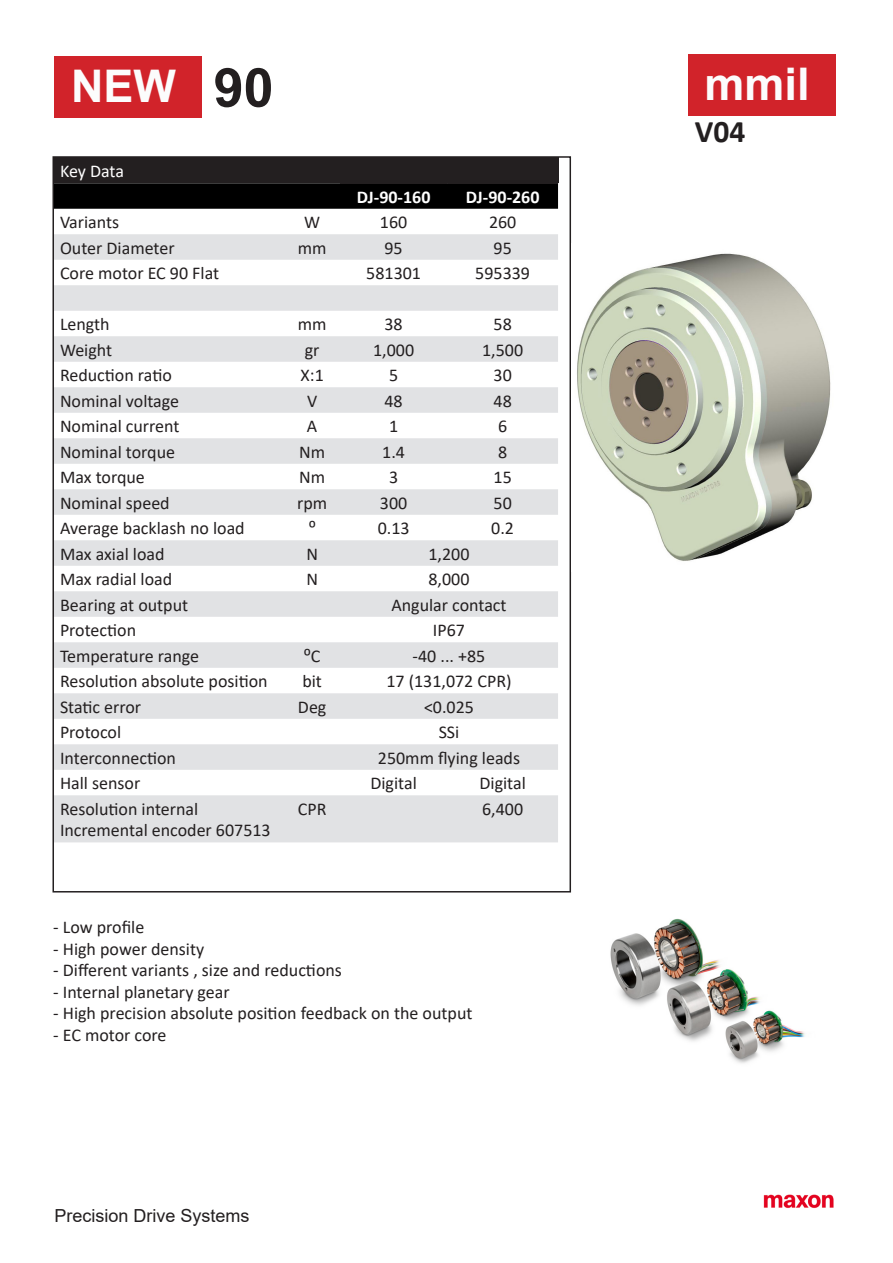
<style>
.page{position:relative;width:893px;height:1263px;background:#fff}
.page>*{position:absolute;margin:0;border:0;box-sizing:border-box;transform-origin:0 0}
.t1{font:700 54px "Arial";color:#231f20}
.t2{font:700 45px "Arial";color:#fcfcfc}
.t3{font:700 31.5px "Calibri";color:#231f20}
.t4{font:18px "Calibri";color:#231f20}
.t5{font:18px "Arial";color:#231f20}
.t6{font:700 18px "Calibri";color:#fff}
.t7{font:18px "Calibri";letter-spacing:-.01em;color:#fff}
</style>
<div class="page">
<div style="left:54px;top:158px;width:504px;height:25px;background:#231f20"></div>
<div style="left:55px;top:183px;width:503px;height:26px;background:#000"></div>
<svg style="left:55px;top:234px;width:503px;height:608px;fill:#e1e2e4"></svg>
<hr style="left:340px;top:182px;width:107px;height:2px;background:#231f20">
<hr style="left:447px;top:182px;width:111px;height:2px;background:#231f20">
<img style="left:610px;top:918px;width:195px;height:145px">
<div style="left:54px;top:56px;width:148px;height:62px;background:#d1232a"></div>
<div style="left:688px;top:54px;width:147px;height:62px;background:#d1232a"></div>
<img style="left:763px;top:1195px;width:70px;height:14px">
<img style="left:577px;top:253px;width:254px;height:308px">
<p class="t2" style="left:71px;top:55px;width:106px">NEW</p>
<p class="t1" style="left:214px;top:50px;width:62px">90</p>
<p class="t7" style="left:60px;top:159px;width:66px">Key Data</p>
<p class="t6" style="left:357px;top:184px;width:75px">DJ-90-160</p>
<p class="t6" style="left:466px;top:184px;width:75px">DJ-90-260</p>
<p class="t4" style="left:60px;top:210px;width:61px">Variants</p>
<p class="t4" style="left:304px;top:210px;width:18px">W</p>
<p class="t4" style="left:380px;top:210px;width:29px">160</p>
<p class="t4" style="left:489px;top:210px;width:29px">260</p>
<p class="t4" style="left:60px;top:235px;width:116px">Outer Diameter</p>
<p class="t4" style="left:298px;top:235px;width:30px">mm</p>
<p class="t4" style="left:384px;top:235px;width:20px">95</p>
<p class="t4" style="left:494px;top:235px;width:20px">95</p>
<p class="t4" style="left:60px;top:261px;width:161px">Core motor EC 90 Flat</p>
<p class="t4" style="left:366px;top:261px;width:56px">581301</p>
<p class="t4" style="left:475px;top:261px;width:56px">595339</p>
<p class="t4" style="left:60px;top:312px;width:51px">Length</p>
<p class="t4" style="left:298px;top:312px;width:30px">mm</p>
<p class="t4" style="left:384px;top:312px;width:20px">38</p>
<p class="t4" style="left:494px;top:312px;width:20px">58</p>
<p class="t4" style="left:60px;top:337px;width:54px">Weight</p>
<p class="t4" style="left:305px;top:337px;width:16px">gr</p>
<p class="t4" style="left:373px;top:337px;width:43px">1,000</p>
<p class="t4" style="left:482px;top:337px;width:43px">1,500</p>
<p class="t4" style="left:60px;top:363px;width:113px">Reduction ratio</p>
<p class="t4" style="left:301px;top:363px;width:25px">X:1</p>
<p class="t4" style="left:389px;top:363px;width:11px">5</p>
<p class="t4" style="left:494px;top:363px;width:20px">30</p>
<p class="t4" style="left:60px;top:388px;width:121px">Nominal voltage</p>
<p class="t4" style="left:307px;top:388px;width:12px">V</p>
<p class="t4" style="left:384px;top:388px;width:20px">48</p>
<p class="t4" style="left:494px;top:388px;width:20px">48</p>
<p class="t4" style="left:60px;top:414px;width:121px">Nominal current</p>
<p class="t4" style="left:307px;top:414px;width:12px">A</p>
<p class="t4" style="left:389px;top:414px;width:11px">1</p>
<p class="t4" style="left:498px;top:414px;width:11px">6</p>
<p class="t4" style="left:60px;top:439px;width:117px">Nominal torque</p>
<p class="t4" style="left:299px;top:439px;width:28px">Nm</p>
<p class="t4" style="left:382px;top:439px;width:24px">1.4</p>
<p class="t4" style="left:498px;top:439px;width:11px">8</p>
<p class="t4" style="left:60px;top:465px;width:86px">Max torque</p>
<p class="t4" style="left:299px;top:465px;width:28px">Nm</p>
<p class="t4" style="left:389px;top:465px;width:11px">3</p>
<p class="t4" style="left:494px;top:465px;width:20px">15</p>
<p class="t4" style="left:60px;top:490px;width:111px">Nominal speed</p>
<p class="t4" style="left:297px;top:490px;width:32px">rpm</p>
<p class="t4" style="left:380px;top:490px;width:29px">300</p>
<p class="t4" style="left:494px;top:490px;width:20px">50</p>
<p class="t4" style="left:60px;top:516px;width:186px">Average backlash no load</p>
<p class="t4" style="left:309px;top:516px;width:9px">⁰</p>
<p class="t4" style="left:378px;top:516px;width:33px">0.13</p>
<p class="t4" style="left:491px;top:516px;width:24px">0.2</p>
<p class="t4" style="left:60px;top:541px;width:106px">Max axial load</p>
<p class="t4" style="left:306px;top:541px;width:13px">N</p>
<p class="t4" style="left:428px;top:541px;width:43px">1,200</p>
<p class="t4" style="left:60px;top:567px;width:114px">Max radial load</p>
<p class="t4" style="left:306px;top:567px;width:13px">N</p>
<p class="t4" style="left:428px;top:567px;width:43px">8,000</p>
<p class="t4" style="left:60px;top:592px;width:130px">Bearing at output</p>
<p class="t4" style="left:391px;top:592px;width:117px">Angular contact</p>
<p class="t4" style="left:60px;top:618px;width:78px">Protection</p>
<p class="t4" style="left:433px;top:618px;width:34px">IP67</p>
<p class="t4" style="left:60px;top:643px;width:141px">Temperature range</p>
<p class="t4" style="left:304px;top:643px;width:18px">⁰C</p>
<p class="t4" style="left:413px;top:643px;width:74px">-40 ... +85</p>
<p class="t4" style="left:60px;top:669px;width:209px">Resolution absolute position</p>
<p class="t4" style="left:302px;top:669px;width:21px">bit</p>
<p class="t4" style="left:386px;top:669px;width:127px">17 (131,072 CPR)</p>
<p class="t4" style="left:60px;top:694px;width:83px">Static error</p>
<p class="t4" style="left:298px;top:694px;width:30px">Deg</p>
<p class="t4" style="left:424px;top:694px;width:52px">&lt;0.025</p>
<p class="t4" style="left:60px;top:720px;width:63px">Protocol</p>
<p class="t4" style="left:439px;top:720px;width:22px">SSi</p>
<p class="t4" style="left:60px;top:745px;width:118px">Interconnection</p>
<p class="t4" style="left:378px;top:745px;width:144px">250mm flying leads</p>
<p class="t4" style="left:60px;top:771px;width:82px">Hall sensor</p>
<p class="t4" style="left:370px;top:771px;width:48px">Digital</p>
<p class="t4" style="left:479px;top:771px;width:48px">Digital</p>
<p class="t4" style="left:60px;top:796px;width:140px">Resolution internal</p>
<p class="t4" style="left:60px;top:818px;width:212px">Incremental encoder 607513</p>
<p class="t4" style="left:298px;top:796px;width:30px">CPR</p>
<p class="t4" style="left:482px;top:796px;width:43px">6,400</p>
<p class="t4" style="left:53px;top:914px;width:93px">- Low profile</p>
<p class="t4" style="left:53px;top:936px;width:153px">- High power density</p>
<p class="t4" style="left:53px;top:958px;width:290px">- Different variants , size and reductions</p>
<p class="t4" style="left:53px;top:979px;width:178px">- Internal planetary gear</p>
<p class="t4" style="left:53px;top:1001px;width:421px">- High precision absolute position feedback on the output</p>
<p class="t4" style="left:53px;top:1022px;width:115px">- EC motor core</p>
<p class="t5" style="left:54px;top:1203px;width:197px">Precision Drive Systems</p>
<p class="t2" style="left:705px;top:53px;width:107px">mmil</p>
<p class="t3" style="left:695px;top:109px;width:52px">V04</p>
</div>
